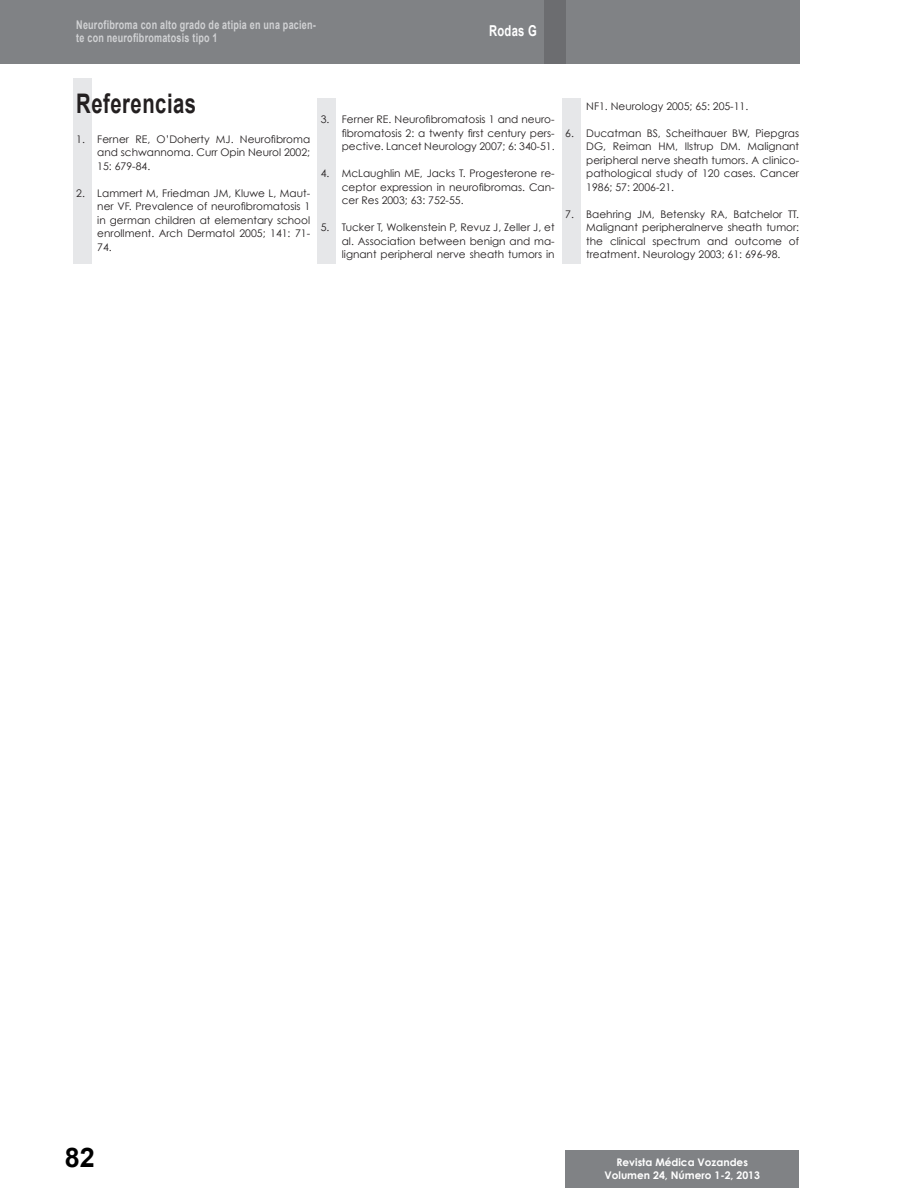
<style>
.page{position:relative;width:918px;height:1188px;background:#fff}
.page>*{position:absolute;margin:0;border:0;box-sizing:border-box;transform-origin:0 0}
.t1{font:700 27px "Arial";letter-spacing:.025em;color:#231f20;scale:.75 1}
.t2{font:700 27px "Arial";color:#000}
.t3{font:700 15px "Arial";letter-spacing:.025em;color:#fff;scale:.75 1}
.t4{font:700 12px/13.5px "Arial";letter-spacing:.025em;color:#d1d2d4;scale:.75 1}
.t5{font:10.5px/13.5px "Century Gothic";color:#231f20;text-align:justify}
.t6{font:700 10.5px "Century Gothic";color:#fff}
</style>
<div class="page">
<div style="left:73px;top:78px;width:18px;height:186px;background:#e6e7e9"></div>
<div style="left:318px;top:98px;width:18px;height:166px;background:#e6e7e9"></div>
<div style="left:562px;top:98px;width:18px;height:166px;background:#e6e7e9"></div>
<div style="left:565px;top:1150px;width:234px;height:38px;background:#808285"></div>
<div style="left:0;top:0;width:799px;height:64px;background:#808285"></div>
<div style="left:544px;top:0;width:21px;height:64px;background:#6c6d70"></div>
<p class="t4" style="left:76px;top:18px;width:321px">Neurofibroma con alto grado de atipia en una pacien&shy;te con neurofibromatosis tipo 1</p>
<p class="t3" style="left:489px;top:21px;width:65px">Rodas G</p>
<p class="t1" style="left:76px;top:86px;width:161px">Referencias</p>
<p class="t5" style="left:97px;top:132px;width:214px;text-indent:-21px">1. Ferner RE, O’Doherty MJ. Neurofibroma and schwannoma. Curr Opin Neurol 2002; 15: 679-84.</p>
<p class="t5" style="left:97px;top:186px;width:214px;text-indent:-21px">2. Lammert M, Friedman JM, Kluwe L, Maut&shy;ner VF. Prevalence of neurofibromatosis 1 in german children at elementary school enrollment. Arch Dermatol 2005; 141: 71- 74.</p>
<p class="t5" style="left:342px;top:113px;width:214px;text-indent:-21px">3. Ferner RE. Neurofibromatosis 1 and neuro&shy;fibromatosis 2: a twenty first century pers&shy;pective. Lancet Neurology 2007; 6: 340-51.</p>
<p class="t5" style="left:342px;top:167px;width:214px;text-indent:-21px">4. McLaughlin ME, Jacks T. Progesterone re&shy;ceptor expression in neurofibromas. Can&shy;cer Res 2003; 63: 752-55.</p>
<p class="t5" style="left:342px;top:221px;width:214px;text-indent:-21px">5. Tucker T, Wolkenstein P, Revuz J, Zeller J, et al. Association between benign and ma&shy;lignant peripheral nerve sheath tumors in</p>
<p class="t5" style="left:586px;top:99px;width:164px">NF1. Neurology 2005; 65: 205-11.</p>
<p class="t5" style="left:586px;top:126px;width:214px;text-indent:-21px">6. Ducatman BS, Scheithauer BW, Piepgras DG, Reiman HM, Ilstrup DM. Malignant peripheral nerve sheath tumors. A clinico&shy;pathological study of 120 cases. Cancer 1986; 57: 2006-21.</p>
<p class="t5" style="left:586px;top:207px;width:214px;text-indent:-21px">7. Baehring JM, Betensky RA, Batchelor TT.<br>Malignant peripheralnerve sheath tumor: the clinical spectrum and outcome of treatment. Neurology 2003; 61: 696-98.</p>
<p class="t2" style="left:65px;top:1139px;width:32px">82</p>
<p class="t6" style="left:616px;top:1156px;width:133px">Revista Médica Vozandes</p>
<p class="t6" style="left:604px;top:1168px;width:157px">Volumen 24, Número 1-2, 2013</p>
</div>
